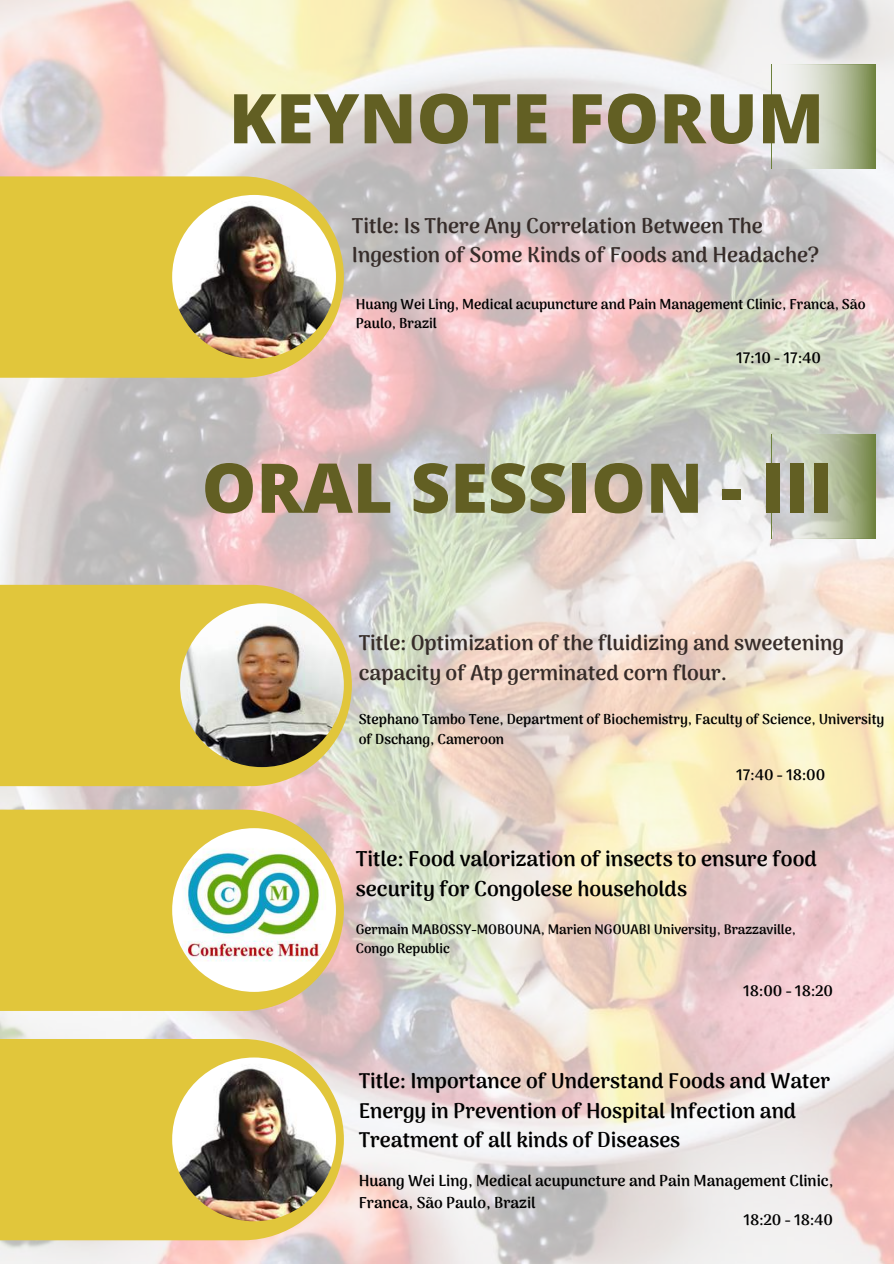
<style>
.page{position:relative;width:894px;height:1264px;background:#fff}
.page>*{position:absolute;margin:0;border:0;box-sizing:border-box;transform-origin:0 0}
.t1{font:800 68.7px "Open Sans";color:#625f23}
.t2{font:800 21.15px/29.5px "Arima Madurai";color:#362c29}
.t3{font:800 21.15px/29.5px "Arima Madurai";color:#000}
.t4{font:800 21px/29.2px "Arima Madurai";color:#000}
.t5{font:800 15.6px/21.8px "Arima Madurai";color:#000}
.t6{font:800 15px "Arima Madurai";color:#000}
.t7{font:800 14.1px/19.6px "Arima Madurai";color:#000}
.t8{font:800 13.5px/18.9px "Arima Madurai";color:#000}
</style>
<div class="page">
<img style="left:0;top:0;width:893px;height:1263px">
<svg style="left:0;top:809px;width:344px;height:201px;background:#e0c547"></svg>
<img style="left:172px;top:828px;width:164px;height:163px;border-radius:50%">
<svg style="left:0;top:1038px;width:344px;height:202px;background:#e1c749"></svg>
<img style="left:172px;top:1057px;width:164px;height:164px;border-radius:50%">
<svg style="left:0;top:176px;width:344px;height:202px;background:#e0c547"></svg>
<img style="left:172px;top:195px;width:164px;height:164px;border-radius:50%">
<svg style="left:0;top:585px;width:352px;height:201px;background:#e0c647"></svg>
<img style="left:180px;top:603px;width:164px;height:164px;border-radius:50%">
<svg style="left:771px;top:65px;width:104px;height:103px;background:#c5ccb5"></svg>
<svg style="left:771px;top:434px;width:104px;height:104px;background:#b4bca3"></svg>
<h1 class="t1" style="left:229px;top:70px;width:596px">KEYNOTE FORUM</h1>
<h2 class="t2" style="left:352px;top:211px;width:468px">Title: Is There Any Correlation Between The<br>Ingestion of Some Kinds of Foods and Headache?</h2>
<p class="t7" style="left:356px;top:294px;width:511px">Huang Wei Ling, Medical acupuncture and Pain Management Clinic, Franca, São<br>Paulo, Brazil</p>
<p class="t6" style="left:736px;top:349px;width:86px">17:10 - 17:40</p>
<h1 class="t1" style="left:202px;top:439px;width:632px">ORAL SESSION - III</h1>
<h2 class="t2" style="left:358px;top:628px;width:486px">Title: Optimization of the fluidizing and sweetening capacity of Atp germinated corn flour.</h2>
<p class="t7" style="left:358px;top:709px;width:527px">Stephano Tambo Tene, Department of Biochemistry, Faculty of Science, University of Dschang, Cameroon</p>
<p class="t6" style="left:736px;top:766px;width:91px">17:40 - 18:00</p>
<h2 class="t3" style="left:356px;top:844px;width:462px">Title: Food valorization of insects to ensure food security for Congolese households</h2>
<p class="t8" style="left:356px;top:920px;width:441px">Germain MABOSSY-MOBOUNA, Marien NGOUABI University, Brazzaville,<br>Congo Republic</p>
<p class="t6" style="left:743px;top:982px;width:91px">18:00 - 18:20</p>
<h3 class="t4" style="left:358px;top:1066px;width:473px">Title: Importance of Understand Foods and Water<br>Energy in Prevention of Hospital Infection and<br>Treatment of all kinds of Diseases</h3>
<p class="t5" style="left:358px;top:1170px;width:476px">Huang Wei Ling, Medical acupuncture and Pain Management Clinic,<br>Franca, São Paulo, Brazil</p>
<p class="t6" style="left:743px;top:1211px;width:91px">18:20 - 18:40</p>
</div>
